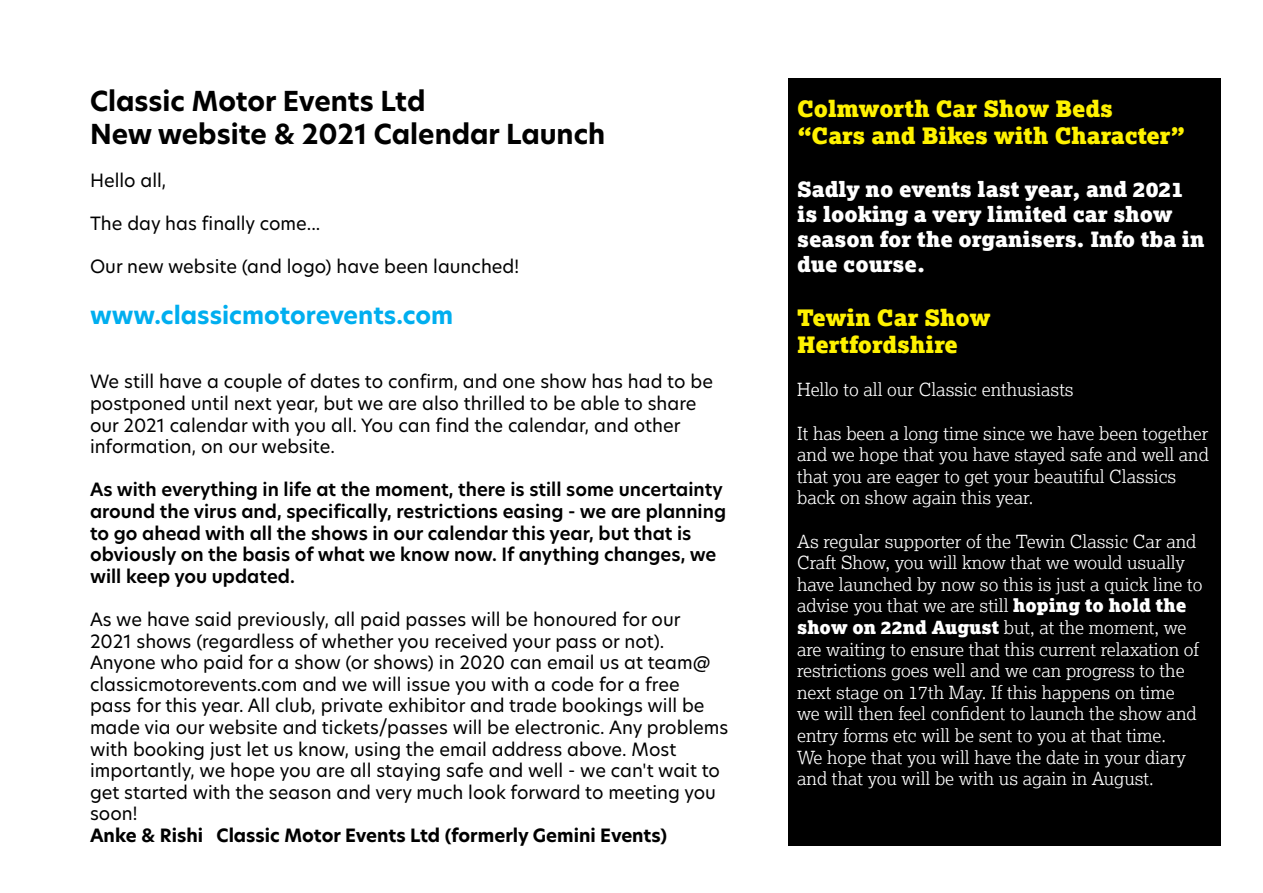
<style>
.page{position:relative;width:1263px;height:893px;background:#fff}
.page>*{position:absolute;margin:0;border:0;box-sizing:border-box;transform-origin:0 0}
.t1{font:700 27px/32.4px "Hero New";color:#000}
.t2{font:700 24px "Hero New";color:#00aeef}
.t3{font:900 22.5px/27px "Lexia";color:#fff200}
.t4{font:900 21px/25.2px "Lexia";color:#fff}
.t5{font:18px/21.6px "Hero New";color:#000}
.t6{font:300 18px/21.6px "Lexia";color:#fff}
.t7{font:600 18px/21.6px "Hero New";color:#000}
.t8{font:700 18px "Hero New";color:#000}
.s1{font-weight:900}
</style>
<div class="page">
<div style="left:788px;top:79px;width:432px;height:767px;background:#000"></div>
<h1 class="t1" style="left:90px;top:85px;width:517px">Classic Motor Events Ltd<br>New website &amp; 2021 Calendar Launch</h1>
<p class="t5" style="left:90px;top:169px;width:78px">Hello all,</p>
<p class="t5" style="left:90px;top:212px;width:232px">The day has finally come...</p>
<p class="t5" style="left:90px;top:255px;width:431px">Our new website (and logo) have been launched!</p>
<h2 class="t2" style="left:90px;top:298px;width:365px">www.classicmotorevents.com</h2>
<p class="t5" style="left:90px;top:371px;width:624px">We still have a couple of dates to confirm, and one show has had to be postponed until next year, but we are also thrilled to be able to share our 2021 calendar with you all. You can find the calendar, and other information, on our website.</p>
<p class="t7" style="left:90px;top:479px;width:638px">As with everything in life at the moment, there is still some uncertainty around the virus and, specifically, restrictions easing - we are planning to go ahead with all the shows in our calendar this year, but that is obviously on the basis of what we know now. If anything changes, we will keep you updated.</p>
<p class="t5" style="left:90px;top:608px;width:640px">As we have said previously, all paid passes will be honoured for our<br>2021 shows (regardless of whether you received your pass or not).<br>Anyone who paid for a show (or shows) in 2020 can email us at team@ classicmotorevents.com and we will issue you with a code for a free<br>pass for this year. All club, private exhibitor and trade bookings will be made via our website and tickets/passes will be electronic. Any problems with booking just let us know, using the email address above. Most importantly, we hope you are all staying safe and well - we can't wait to get started with the season and very much look forward to meeting you soon!</p>
<p class="t8" style="left:90px;top:823px;width:578px">Anke &amp; Rishi Classic Motor Events Ltd (formerly Gemini Events)</p>
<p class="t3" style="left:797px;top:95px;width:390px">Colmworth Car Show Beds “Cars and Bikes with Character”</p>
<p class="t4" style="left:797px;top:176px;width:409px">Sadly no events last year, and 2021 is looking a very limited car show season for the organisers. Info tba in due course.</p>
<p class="t3" style="left:797px;top:304px;width:195px">Tewin Car Show<br>Hertfordshire</p>
<p class="t6" style="left:797px;top:379px;width:278px">Hello to all our Classic enthusiasts</p>
<p class="t6" style="left:797px;top:422px;width:413px">It has been a long time since we have been together and we hope that you have stayed safe and well and that you are eager to get your beautiful Classics back on show again this year.</p>
<p class="t6" style="left:797px;top:530px;width:407px">As regular supporter of the Tewin Classic Car and Craft Show, you will know that we would usually have launched by now so this is just a quick line to advise you that we are still <span class="s1">hoping to hold the show on 22nd August</span> but, at the moment, we are waiting to ensure that this current relaxation of restrictions goes well and we can progress to the next stage on 17th May. If this happens on time<br>we will then feel confident to launch the show and entry forms etc will be sent to you at that time.<br>We hope that you will have the date in your diary and that you will be with us again in August.</p>
</div>
